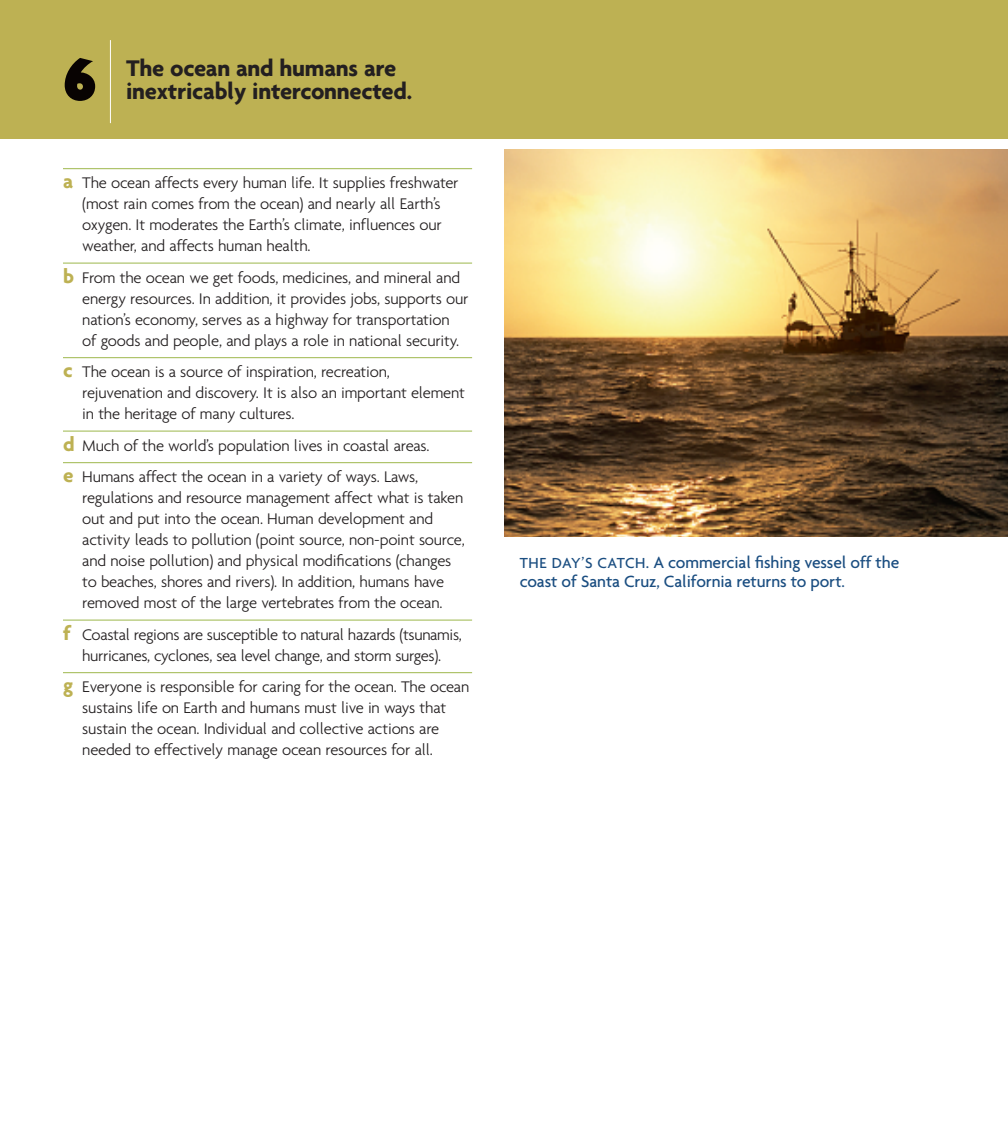
<style>
.page{position:relative;width:1008px;height:1134px;background:#fff}
.page>*{position:absolute;margin:0;border:0;box-sizing:border-box;transform-origin:0 0}
.t1{font:900 63px "Agenda";color:#080302}
.t2{font:700 24.5px "Agenda";letter-spacing:-.01em;color:#231f20}
.t3{font:500 17.5px/19.2px "Agenda";letter-spacing:-.005em;color:#1b4e81}
.t4{font:300 16.62px/21px "Agenda";letter-spacing:-.01em;color:#231f20}
.s1{font-weight:700;font-size:21px;color:#bdb153}
.s2{font-size:15.75px}
</style>
<div class="page">
<div style="left:0;top:0;width:1008px;height:139px;background:#bdb153"></div>
<hr style="left:63px;top:168px;width:409px;height:1px;background:#afc46c">
<hr style="left:63px;top:263px;width:409px;height:1px;background:#afc46c">
<hr style="left:63px;top:357px;width:409px;height:1px;background:#afc46c">
<hr style="left:63px;top:431px;width:409px;height:1px;background:#afc46c">
<hr style="left:63px;top:462px;width:409px;height:1px;background:#afc46c">
<hr style="left:63px;top:620px;width:409px;height:1px;background:#afc46c">
<hr style="left:63px;top:672px;width:409px;height:1px;background:#afc46c">
<img style="left:504px;top:149px;width:504px;height:387px">
<hr style="left:110px;top:40px;width:1px;height:83px;background:#fff">
<h1 class="t1" style="left:63px;top:41px;width:35px">6</h1>
<h2 class="t2" style="left:126px;top:53px;width:272px">The ocean and humans are</h2>
<h2 class="t2" style="left:126px;top:76px;width:288px">inextricably interconnected.</h2>
<p class="t4" style="left:82px;top:172px;width:378px;text-indent:-19px"><span class="s1">a</span> The ocean affects every human life. It supplies freshwater (most rain comes from the ocean) and nearly all Earth’s oxygen. It moderates the Earth’s climate, influences our weather, and affects human health.</p>
<p class="t4" style="left:82px;top:267px;width:388px;text-indent:-19px"><span class="s1">b</span> From the ocean we get foods, medicines, and mineral and energy resources. In addition, it provides jobs, supports our nation’s economy, serves as a highway for transportation<br>of goods and people, and plays a role in national security.</p>
<p class="t4" style="left:82px;top:361px;width:384px;text-indent:-19px"><span class="s1">c</span> The ocean is a source of inspiration, recreation, rejuvenation and discovery. It is also an important element in the heritage of many cultures.</p>
<p class="t4" style="left:63px;top:429px;width:368px;line-height:31.5px"><span class="s1">d</span> Much of the world’s population lives in coastal areas. <span class="s1">e</span> Humans affect the ocean in a variety of ways. Laws,</p>
<p class="t4" style="left:82px;top:487px;width:384px">regulations and resource management affect what is taken out and put into the ocean. Human development and activity leads to pollution (point source, non-point source, and noise pollution) and physical modifications (changes to beaches, shores and rivers). In addition, humans have removed most of the large vertebrates from the ocean.</p>
<p class="t4" style="left:63px;top:624px;width:401px;text-align:center"><span class="s1">f</span> Coastal regions are susceptible to natural hazards (tsunamis, hurricanes, cyclones, sea level change, and storm surges).</p>
<p class="t4" style="left:82px;top:676px;width:389px;text-indent:-19px"><span class="s1">g</span> Everyone is responsible for caring for the ocean. The ocean sustains life on Earth and humans must live in ways that sustain the ocean. Individual and collective actions are needed to effectively manage ocean resources for all.</p>
<p class="t3" style="left:520px;top:552px;width:381px"><span class="s2">THE DAY’S CATCH</span>. A commercial fishing vessel off the coast of Santa Cruz, California returns to port.</p>
</div>
